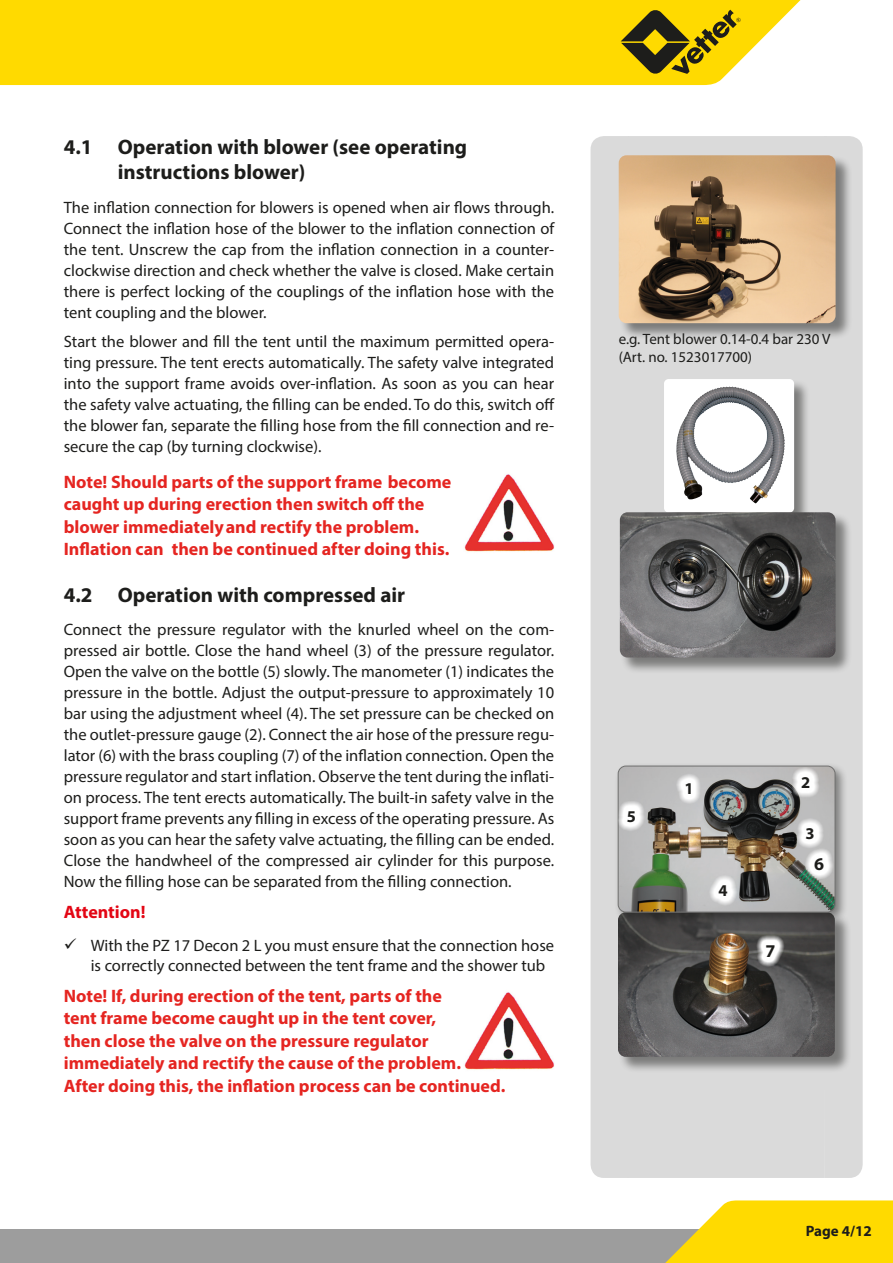
<style>
.page{position:relative;width:893px;height:1263px;background:#fff}
.page>*{position:absolute;margin:0;border:0;box-sizing:border-box;transform-origin:0 0}
.t1{font:700 21px/25.2px "Myriad Pro";color:#1d1d1b}
.t2{font:700 18px/22.5px "Myriad Pro";color:#e52521}
.t3{font:700 18px "Myriad Pro";color:#e30614}
.t4{font:700 18px "Myriad Pro";color:#1d1d1b}
.t5{font:16.5px/21px "Myriad Pro";color:#1d1d1b;text-align:justify}
.t6{font:700 16.5px "Myriad Pro";color:#1d1d1b}
.t7{font:15px/18px "Myriad Pro";color:#1d1d1b}
.t8{font:700 15px "Myriad Pro";color:#1d1d1b}
</style>
<div class="page">
<div style="left:0;top:1229px;width:893px;height:34px;background:#9d9d9d"></div>
<div style="left:0;top:0;width:801px;height:85px;background:#ffda00"></div>
<svg style="left:665px;top:1200px;width:228px;height:63px;background:#fadb21"></svg>
<svg style="left:621px;top:10px;width:120px;height:64px;background:#aa930d"></svg>
<div style="left:591px;top:136px;width:37px;height:1042px;background:#dadada"></div>
<div style="left:628px;top:136px;width:196px;height:1042px;background:#dadada"></div>
<div style="left:824px;top:136px;width:39px;height:1042px;background:#dadada"></div>
<img style="left:464px;top:474px;width:90px;height:78px">
<div style="left:664px;top:379px;width:147px;height:150px;background:#1d1d1b;opacity:.5"></div>
<svg style="left:664px;top:379px;width:130px;height:134px"></svg>
<img style="left:676px;top:386px;width:53px;height:114px">
<div style="left:620px;top:512px;width:232px;height:162px;background:#1d1d1b;opacity:.5"></div>
<img style="left:620px;top:512px;width:216px;height:145px">
<div style="left:618px;top:912px;width:233px;height:161px;background:#1d1d1b;opacity:.5"></div>
<img style="left:618px;top:924px;width:217px;height:133px">
<svg style="left:756px;top:935px;width:28px;height:31px"></svg>
<div style="left:614px;top:762px;width:234px;height:162px;background:#1d1d1b;opacity:.5"></div>
<div style="left:618px;top:766px;width:217px;height:146px;border:1px solid #70706f;border-radius:8px"></div>
<svg style="left:618px;top:801px;width:27px;height:31px"></svg>
<svg style="left:676px;top:773px;width:25px;height:31px"></svg>
<svg style="left:792px;top:767px;width:28px;height:30px"></svg>
<svg style="left:796px;top:817px;width:27px;height:32px"></svg>
<svg style="left:709px;top:875px;width:28px;height:31px"></svg>
<svg style="left:805px;top:847px;width:28px;height:32px"></svg>
<div style="left:619px;top:156px;width:233px;height:184px;background:#1d1d1b;opacity:.5"></div>
<img style="left:619px;top:155px;width:217px;height:168px">
<img style="left:464px;top:992px;width:90px;height:78px">
<p class="t1" style="left:118px;top:134px;width:351px;text-indent:-54px">4.1 Operation with blower (see operating instructions blower)</p>
<p class="t5" style="left:64px;top:197px;width:492px">The inflation connection for blowers is opened when air flows through.<br>Connect the inflation hose of the blower to the inflation connection of the tent. Unscrew the cap from the inflation connection in a counter&shy;clockwise direction and check whether the valve is closed. Make certain there is perfect locking of the couplings of the inflation hose with the tent coupling and the blower.</p>
<p class="t5" style="left:64px;top:331px;width:492px">Start the blower and fill the tent until the maximum permitted opera&shy;ting pressure. The tent erects automatically. The safety valve integrated into the support frame avoids over-inflation. As soon as you can hear the safety valve actuating, the filling can be ended. To do this, switch off the blower fan, separate the filling hose from the fill connection and re&shy;secure the cap (by turning clockwise).</p>
<p class="t2" style="left:64px;top:470px;width:389px">Note! Should parts of the support frame become caught up during erection then switch off the blower immediatelyand rectify the problem.<br>Inflation can then be continued after doing this.</p>
<p class="t1" style="left:64px;top:581px;width:343px">4.2 Operation with compressed air</p>
<p class="t5" style="left:64px;top:619px;width:492px">Connect the pressure regulator with the knurled wheel on the com&shy;pressed air bottle. Close the hand wheel (3) of the pressure regulator.<br>Open the valve on the bottle (5) slowly. The manometer (1) indicates the pressure in the bottle. Adjust the output-pressure to approximately 10 bar using the adjustment wheel (4). The set pressure can be checked on the outlet-pressure gauge (2). Connect the air hose of the pressure regu&shy;lator (6) with the brass coupling (7) of the inflation connection. Open the pressure regulator and start inflation. Observe the tent during the inflati&shy;on process. The tent erects automatically. The built-in safety valve in the support frame prevents any filling in excess of the operating pressure. As soon as you can hear the safety valve actuating, the filling can be ended.<br>Close the handwheel of the compressed air cylinder for this purpose.<br>Now the filling hose can be separated from the filling connection.</p>
<p class="t3" style="left:64px;top:901px;width:83px">Attention!</p>
<p class="t5" style="left:91px;top:935px;width:465px;line-height:19.8px">With the PZ 17 Decon 2 L you must ensure that the connection hose is correctly connected between the tent frame and the shower tub</p>
<p class="t2" style="left:64px;top:984px;width:443px">Note! If, during erection of the tent, parts of the<br>tent frame become caught up in the tent cover,<br>then close the valve on the pressure regulator immediately and rectify the cause of the problem.<br>After doing this, the inflation process can be continued.</p>
<p class="t7" style="left:619px;top:329px;width:213px">e.g. Tent blower 0.14-0.4 bar 230 V (Art. no. 1523017700)</p>
<p class="t6" style="left:627px;top:805px;width:11px">5</p>
<p class="t6" style="left:684px;top:778px;width:11px">1</p>
<p class="t6" style="left:718px;top:880px;width:11px">4</p>
<p class="t6" style="left:801px;top:771px;width:11px">2</p>
<p class="t6" style="left:806px;top:822px;width:11px">3</p>
<p class="t4" style="left:814px;top:852px;width:11px">6</p>
<p class="t4" style="left:765px;top:939px;width:11px">7</p>
<p class="t8" style="left:806px;top:1221px;width:68px">Page 4/12</p>
</div>
